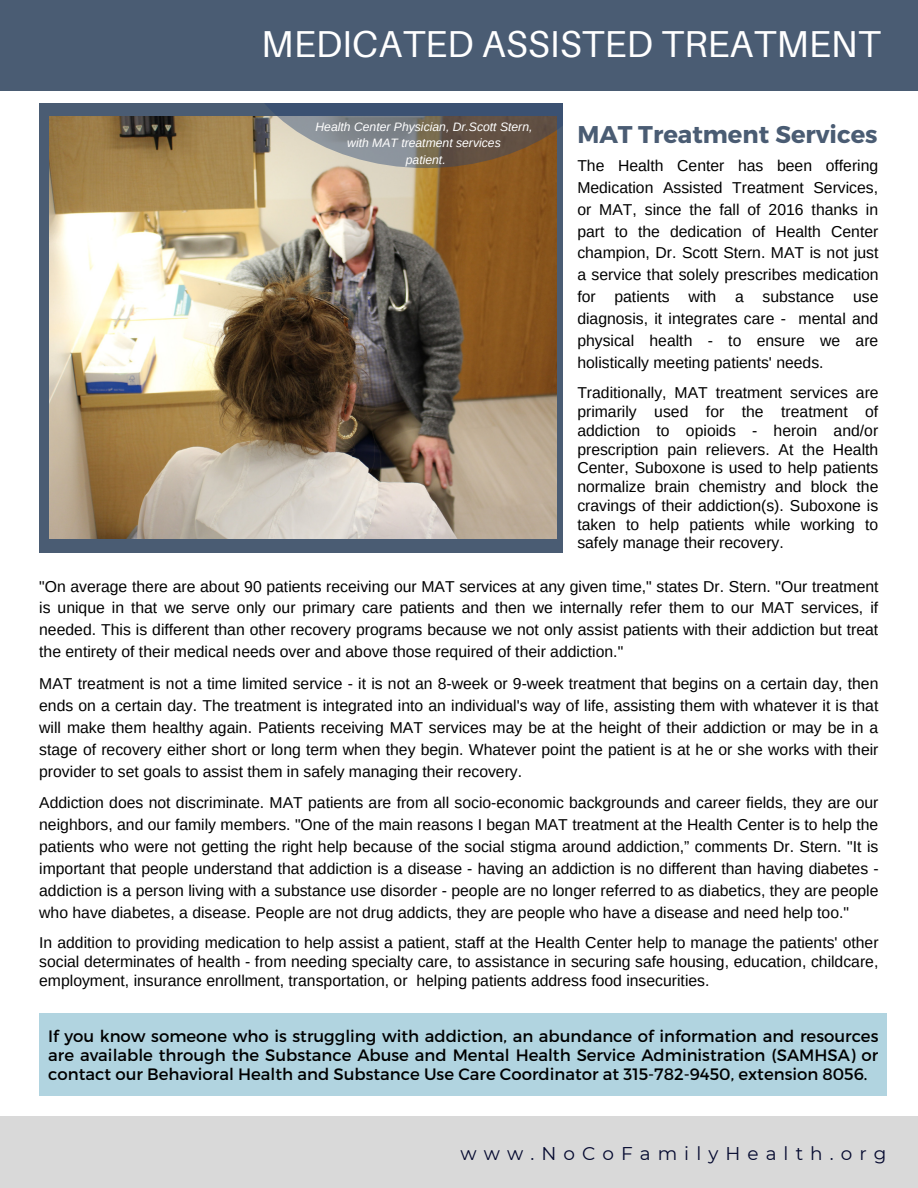
<style>
.page{position:relative;width:918px;height:1188px;background:#fff}
.page>*{position:absolute;margin:0;border:0;box-sizing:border-box;transform-origin:0 0}
.t1{font:37.5px "Aileron";color:#fff}
.t2{font:700 24.15px "Montserrat";color:#4a5c73}
.t3{font:18.45px "Montserrat";letter-spacing:.385em;color:#050a30}
.t4{font:16.5px/19.2px "Montserrat";color:#000;text-align:justify}
.t5{font:15.75px/21.9px "Arimo";color:#000;text-align:justify}
.t6{font:italic 12.15px/16.2px "Arimo";color:#fff;text-align:center}
</style>
<div class="page">
<div style="left:39px;top:103px;width:524px;height:449px;background:#4a5c73"></div>
<img style="left:50px;top:116px;width:506px;height:423px">
<div style="left:39px;top:1014px;width:847px;height:82px;background:#b1d4e0"></div>
<div style="left:0;top:1116px;width:918px;height:72px;background:#d9d9d9"></div>
<svg style="left:233px;top:103px;width:330px;height:65px"></svg>
<div style="left:0;top:0;width:918px;height:91px;background:#4a5c73"></div>
<h1 class="t1" style="left:261px;top:20px;width:621px">MEDICATED ASSISTED TREATMENT</h1>
<p class="t6" style="left:315px;top:119px;width:219px">Health Center Physician, Dr.Scott Stern, with MAT treatment services<br>patient.</p>
<h2 class="t2" style="left:577px;top:118px;width:302px">MAT Treatment Services</h2>
<p class="t5" style="left:577px;top:154px;width:303px">The Health Center has been offering Medication Assisted Treatment Services, or MAT, since the fall of 2016 thanks in part to the dedication of Health Center champion, Dr. Scott Stern. MAT is not just a service that solely prescribes medication for patients with a substance use diagnosis, it integrates care - mental and physical health - to ensure we are holistically meeting patients' needs.</p>
<p class="t5" style="left:577px;top:384px;width:303px;line-height:18.8px">Traditionally, MAT treatment services are primarily used for the treatment of addiction to opioids - heroin and/or prescription pain relievers. At the Health Center, Suboxone is used to help patients normalize brain chemistry and block the cravings of their addiction(s). Suboxone is taken to help patients while working to safely manage their recovery.</p>
<p class="t5" style="left:39px;top:575px;width:841px">"On average there are about 90 patients receiving our MAT services at any given time," states Dr. Stern. "Our treatment is unique in that we serve only our primary care patients and then we internally refer them to our MAT services, if needed. This is different than other recovery programs because we not only assist patients with their addiction but treat the entirety of their medical needs over and above those required of their addiction."</p>
<p class="t5" style="left:39px;top:673px;width:841px">MAT treatment is not a time limited service - it is not an 8-week or 9-week treatment that begins on a certain day, then ends on a certain day. The treatment is integrated into an individual's way of life, assisting them with whatever it is that will make them healthy again. Patients receiving MAT services may be at the height of their addiction or may be in a stage of recovery either short or long term when they begin. Whatever point the patient is at he or she works with their provider to set goals to assist them in safely managing their recovery.</p>
<p class="t5" style="left:39px;top:792px;width:841px">Addiction does not discriminate. MAT patients are from all socio-economic backgrounds and career fields, they are our neighbors, and our family members. "One of the main reasons I began MAT treatment at the Health Center is to help the patients who were not getting the right help because of the social stigma around addiction,” comments Dr. Stern. "It is important that people understand that addiction is a disease - having an addiction is no different than having diabetes - addiction is a person living with a substance use disorder - people are no longer referred to as diabetics, they are people who have diabetes, a disease. People are not drug addicts, they are people who have a disease and need help too."</p>
<p class="t5" style="left:39px;top:934px;width:841px;line-height:18.8px">In addition to providing medication to help assist a patient, staff at the Health Center help to manage the patients' other social determinates of health - from needing specialty care, to assistance in securing safe housing, education, childcare, employment, insurance enrollment, transportation, or helping patients address food insecurities.</p>
<p class="t4" style="left:48px;top:1026px;width:832px">If you know someone who is struggling with addiction, an abundance of information and resources are available through the Substance Abuse and Mental Health Service Administration (SAMHSA) or contact our Behavioral Health and Substance Use Care Coordinator at 315-782-9450, extension 8056.</p>
<p class="t3" style="left:461px;top:1142px;width:427px">www.NoCoFamilyHealth.org</p>
</div>
